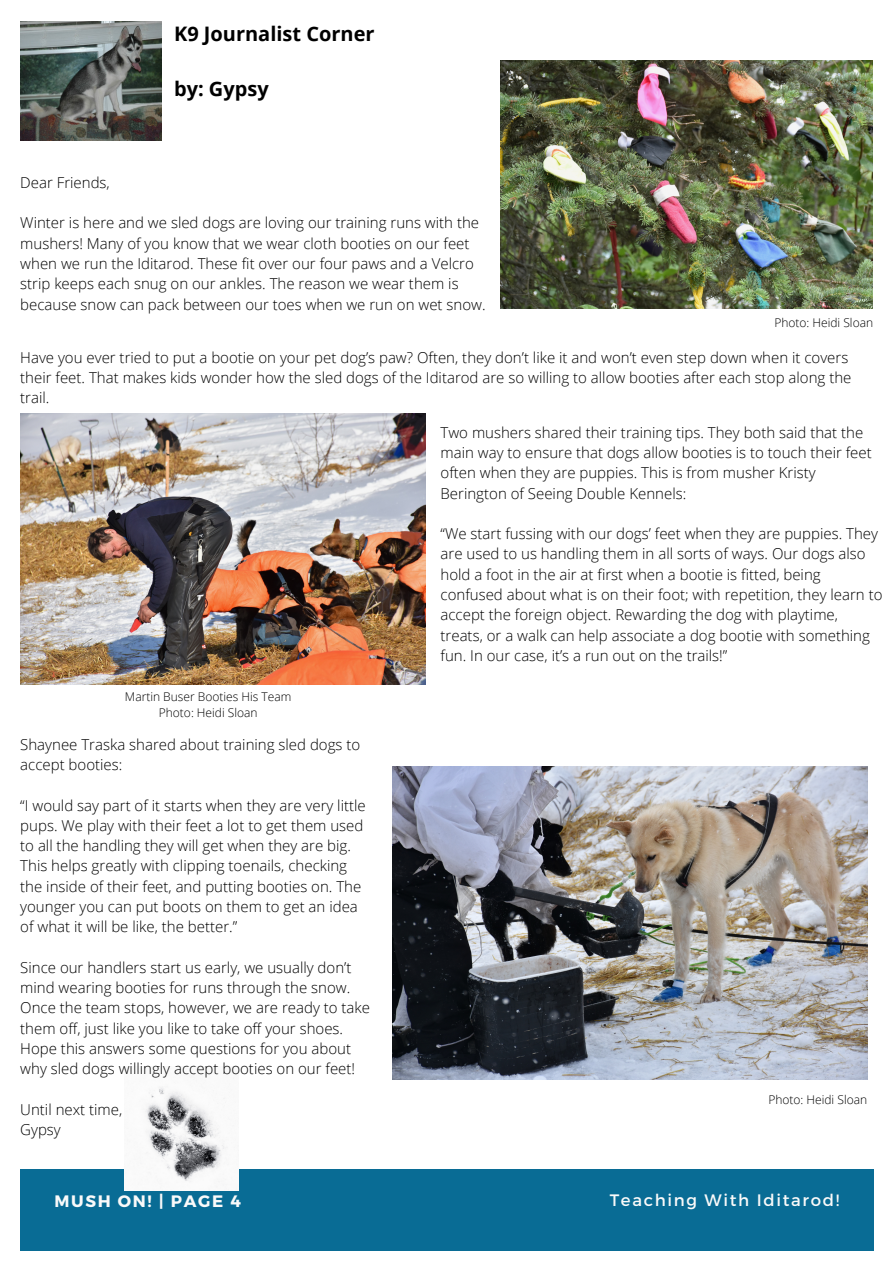
<style>
.page{position:relative;width:894px;height:1264px;background:#fff}
.page>*{position:absolute;margin:0;border:0;box-sizing:border-box;transform-origin:0 0}
.t1{font:700 19.95px "Open Sans";color:#000}
.t2{font:16.5px "Montserrat";letter-spacing:.1em;color:#fafafa}
.t3{font:700 16.5px "Montserrat";letter-spacing:.1em;color:#fafafa}
.t4{font:300 15px/20.2px "Open Sans";color:#000}
.t5{font:300 12px "Open Sans";color:#000}
</style>
<div class="page">
<div style="left:20px;top:1169px;width:853px;height:81px;background:#096c95"></div>
<img style="left:20px;top:21px;width:141px;height:120px">
<img style="left:501px;top:60px;width:371px;height:248px">
<img style="left:20px;top:414px;width:406px;height:270px">
<img style="left:392px;top:766px;width:475px;height:313px">
<img style="left:125px;top:1087px;width:114px;height:103px">
<p class="t1" style="left:174px;top:19px;width:202px">K9 Journalist Corner</p>
<p class="t1" style="left:174px;top:75px;width:96px">by: Gypsy</p>
<p class="t4" style="left:20px;top:172px;width:91px">Dear Friends,</p>
<p class="t4" style="left:20px;top:212px;width:466px">Winter is here and we sled dogs are loving our training runs with the mushers! Many of you know that we wear cloth booties on our feet when we run the Iditarod. These fit over our four paws and a Velcro strip keeps each snug on our ankles. The reason we wear them is because snow can pack between our toes when we run on wet snow.</p>
<p class="t5" style="left:774px;top:314px;width:100px">Photo: Heidi Sloan</p>
<p class="t4" style="left:20px;top:347px;width:832px">Have you ever tried to put a bootie on your pet dog’s paw? Often, they don’t like it and won’t even step down when it covers their feet. That makes kids wonder how the sled dogs of the Iditarod are so willing to allow booties after each stop along the trail.</p>
<p class="t5" style="left:125px;top:688px;width:168px">Martin Buser Booties His Team</p>
<p class="t5" style="left:159px;top:704px;width:100px">Photo: Heidi Sloan</p>
<p class="t4" style="left:20px;top:734px;width:341px">Shaynee Traska shared about training sled dogs to accept booties:</p>
<p class="t4" style="left:20px;top:794px;width:347px">“I would say part of it starts when they are very little pups. We play with their feet a lot to get them used to all the handling they will get when they are big.<br>This helps greatly with clipping toenails, checking the inside of their feet, and putting booties on. The younger you can put boots on them to get an idea of what it will be like, the better.”</p>
<p class="t4" style="left:20px;top:956px;width:351px">Since our handlers start us early, we usually don’t mind wearing booties for runs through the snow.<br>Once the team stops, however, we are ready to take them off, just like you like to take off your shoes.<br>Hope this answers some questions for you about why sled dogs willingly accept booties on our feet!</p>
<p class="t4" style="left:20px;top:1098px;width:103px">Until next time,</p>
<p class="t4" style="left:20px;top:1119px;width:42px">Gypsy</p>
<p class="t4" style="left:440px;top:422px;width:432px">Two mushers shared their training tips. They both said that the main way to ensure that dogs allow booties is to touch their feet often when they are puppies. This is from musher Kristy Berington of Seeing Double Kennels:</p>
<p class="t4" style="left:440px;top:523px;width:443px">“We start fussing with our dogs’ feet when they are puppies. They are used to us handling them in all sorts of ways. Our dogs also hold a foot in the air at first when a bootie is fitted, being confused about what is on their foot; with repetition, they learn to accept the foreign object. Rewarding the dog with playtime, treats, or a walk can help associate a dog bootie with something fun. In our case, it’s a run out on the trails!”</p>
<p class="t5" style="left:768px;top:1091px;width:100px">Photo: Heidi Sloan</p>
<p class="t3" style="left:54px;top:1190px;width:188px">MUSH ON! | PAGE 4</p>
<p class="t2" style="left:609px;top:1189px;width:231px">Teaching With Iditarod!</p>
</div>
